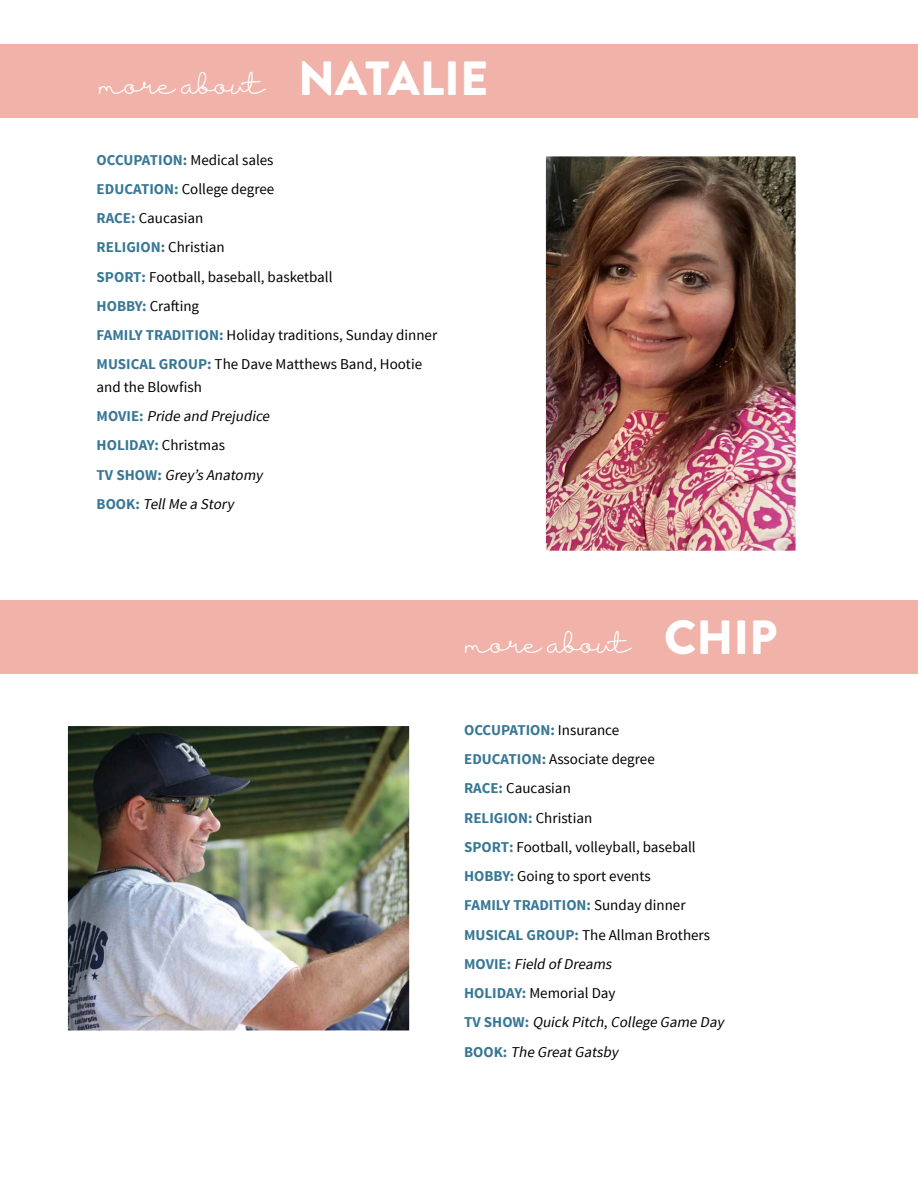
<style>
.page{position:relative;width:918px;height:1188px;background:#fff}
.page>*{position:absolute;margin:0;border:0;box-sizing:border-box;transform-origin:0 0}
.t1{font:900 48px "Brandon Grotesque";color:#fff}
.t2{font:25.5px "Housttik";color:#fff}
.t3{font:15px/29.2px "Source Sans Pro";color:#000}
.t4{font:italic 15px/29.2px "Source Sans Pro";color:#000}
.s1{font-weight:700;color:#387795}
.s2{font-style:normal}
.s3{font-weight:700;font-style:normal;color:#387795}
.s4{font-style:italic}
</style>
<div class="page">
<div style="left:0;top:601px;width:918px;height:73px;background:#f0b2a9"></div>
<div style="left:0;top:45px;width:918px;height:73px;background:#f0b2a9"></div>
<img style="left:547px;top:157px;width:248px;height:393px">
<div style="left:543px;top:153px;width:256px;height:401px;border:3px solid #fff"></div>
<img style="left:69px;top:727px;width:339px;height:302px">
<div style="left:65px;top:723px;width:347px;height:310px;border:3px solid #fff"></div>
<h2 class="t2" style="left:99px;top:70px;width:167px">more about</h2>
<h1 class="t1" style="left:298px;top:45px;width:192px">NATALIE</h1>
<p class="t3" style="left:97px;top:145px;width:342px"><span class="s1">OCCUPATION:</span> Medical sales<br><span class="s1">EDUCATION:</span> College degree<br><span class="s1">RACE:</span> Caucasian<br><span class="s1">RELIGION:</span> Christian<br><span class="s1">SPORT:</span> Football, baseball, basketball<br><span class="s1">HOBBY:</span> Crafting<br><span class="s1">FAMILY TRADITION:</span> Holiday traditions, Sunday dinner<br><span class="s1">MUSICAL GROUP:</span> The Dave Matthews Band, Hootie</p>
<p class="t4" style="left:97px;top:373px;width:178px"><span class="s2">and the Blowfish<br></span><span class="s3">M OV I E :</span> Pride and Prejudice<br><span class="s3">HOLIDAY:</span> <span class="s2">Christmas<br></span><span class="s3">TV S H OW :</span> Grey’s Anatomy<br><span class="s3">B O O K :</span> TellMe a Story</p>
<h2 class="t2" style="left:465px;top:629px;width:167px">more about</h2>
<h1 class="t1" style="left:664px;top:604px;width:115px">CHIP</h1>
<p class="t3" style="left:464px;top:716px;width:264px"><span class="s1">OCCUPATION:</span> Insurance<br><span class="s1">EDUCATION:</span> Associate degree<br><span class="s1">RACE:</span> Caucasian<br><span class="s1">RELIGION:</span> Christian<br><span class="s1">SPORT:</span> Football, volleyball, baseball<br><span class="s1">HOBBY:</span> Going to sport events<br><span class="s1">FAMILY TRADITION:</span> Sunday dinner<br><span class="s1">MUSICAL GROUP:</span> The Allman Brothers<br><span class="s1">M OV I E :</span> <span class="s4">Field ofDreams<br></span><span class="s1">HOLIDAY:</span> Memorial Day<br><span class="s1">TV S H O W :</span> <span class="s4">Quick Pitch</span>, <span class="s4">College Game Day<br></span><span class="s1">B O O K :</span> <span class="s4">The GreatGatsby</span></p>
</div>
